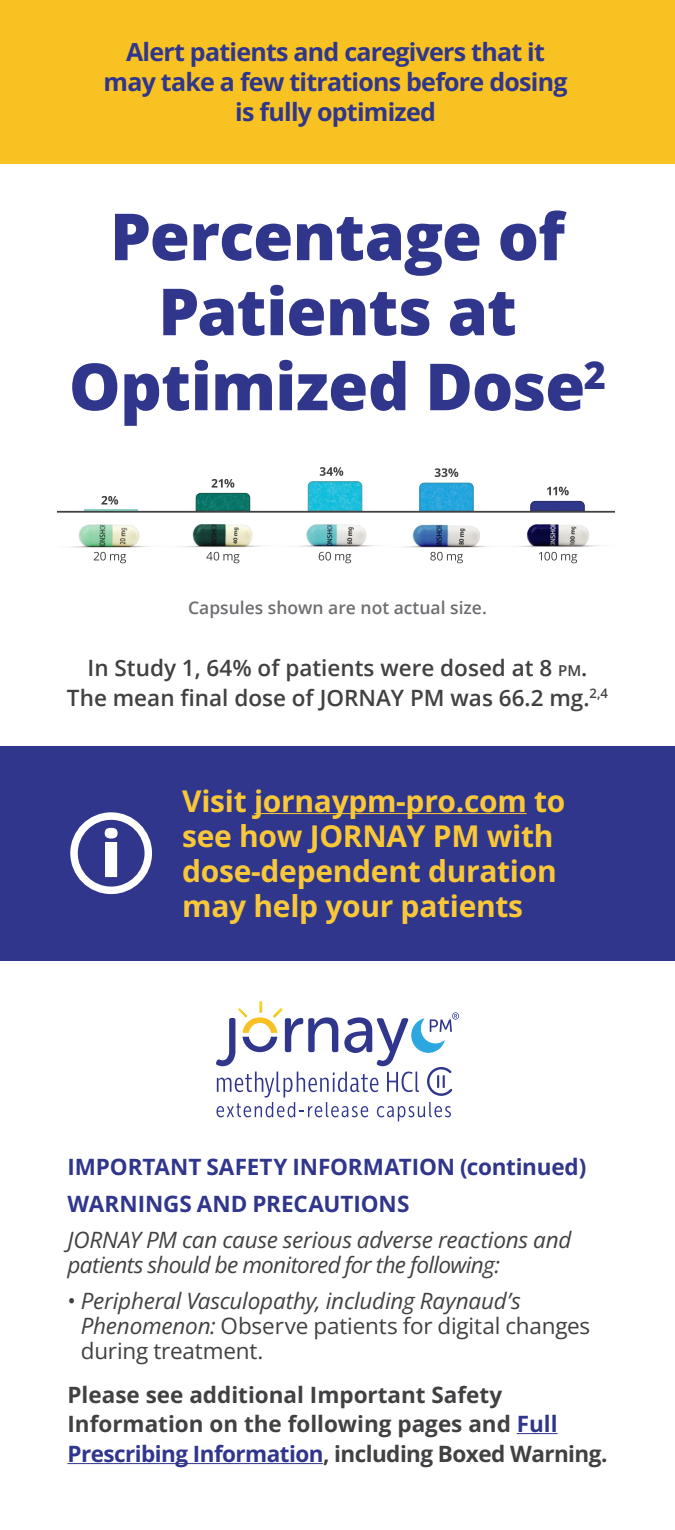
<style>
.page{position:relative;width:675px;height:1530px;background:#fff}
.page>*{position:absolute;margin:0;border:0;box-sizing:border-box;transform-origin:0 0}
.t1{font:800 65px/75px "Open Sans";letter-spacing:-.015em;color:#30368c;text-align:center}
.t2{font:700 30px/35px "Open Sans";letter-spacing:-.01em;color:#f9c838}
.t3{font:700 25px/30px "Open Sans";letter-spacing:-.03em;color:#30368c;text-align:center}
.t4{font:italic 22.5px/25px "Open Sans";letter-spacing:-.01em;color:#414042}
.t5{font:700 22.5px/30px "Open Sans";color:#414042}
.t6{font:600 22.5px/30px "Open Sans";color:#414042;text-align:center}
.t7{font:700 22.5px/36.2px "Open Sans";letter-spacing:-.005em;color:#30368c}
.t8{font:600 17.5px "Open Sans";color:#6d6e71}
.s1{font-size:15px}
.s2{font-style:normal}
.s3{color:#30368c}
</style>
<div class="page">
<div style="left:0;top:0;width:675px;height:164px;background:#f8c222"></div>
<div style="left:0;top:746px;width:675px;height:215px;background:#30368c"></div>
<hr style="left:254px;top:813px;width:273px;height:1px;background:#f9c838">
<svg style="left:105px;top:828px;width:13px;height:49px"></svg>
<div style="left:70px;top:812px;width:82px;height:82px;border:8px solid #fff;border-radius:50%"></div>
<hr style="left:84px;top:509px;width:54px;height:2px;background:#8ad0c0">
<svg style="left:530px;top:501px;width:55px;height:10px"></svg>
<img style="left:404px;top:524px;width:86px;height:28px">
<img style="left:201px;top:524px;width:60px;height:31px">
<img style="left:297px;top:524px;width:80px;height:28px">
<img style="left:69px;top:524px;width:132px;height:31px">
<hr style="left:58px;top:511px;width:557px;height:2px;background:#414042">
<img style="left:515px;top:524px;width:85px;height:28px">
<svg style="left:430px;top:552px;width:33px;height:11px"></svg>
<svg style="left:539px;top:552px;width:38px;height:11px"></svg>
<svg style="left:206px;top:552px;width:33px;height:11px"></svg>
<svg style="left:319px;top:552px;width:32px;height:11px"></svg>
<svg style="left:94px;top:552px;width:32px;height:11px"></svg>
<svg style="left:101px;top:496px;width:17px;height:9px"></svg>
<svg style="left:195px;top:479px;width:56px;height:32px"></svg>
<svg style="left:307px;top:467px;width:56px;height:44px"></svg>
<svg style="left:419px;top:468px;width:55px;height:43px"></svg>
<svg style="left:547px;top:487px;width:22px;height:8px"></svg>
<svg style="left:216px;top:1001px;width:243px;height:120px"></svg>
<hr style="left:517px;top:1433px;width:41px;height:1px;background:#30368c">
<hr style="left:68px;top:1463px;width:255px;height:1px;background:#30368c">
<p class="t3" style="left:104px;top:37px;width:465px">Alert patients and caregivers that it may take a few titrations before dosing is fully optimized</p>
<h1 class="t1" style="left:69px;top:197px;width:539px">Percentage of<br>Patients at<br>Optimized Dose<sup>2</sup></h1>
<p class="t8" style="left:188px;top:595px;width:300px">Capsules shown are not actual size.</p>
<p class="t6" style="left:67px;top:652px;width:543px">In Study 1, 64% of patients were dosed at 8 <span class="s1">PM</span>.<br>The mean final dose of JORNAY PM was 66.2 mg.<sup>2,4</sup></p>
<h2 class="t2" style="left:182px;top:783px;width:385px">Visit jornaypm-pro.com to see how JORNAY PM with dose-dependent duration may help your patients</h2>
<p class="t7" style="left:68px;top:1149px;width:520px">IMPORTANT SAFETY INFORMATION (continued)<br>WARNINGS AND PRECAUTIONS</p>
<p class="t4" style="left:68px;top:1226px;width:506px">JORNAY PM can cause serious adverse reactions and patients should be monitored for the following:</p>
<p class="t4" style="left:81px;top:1288px;width:511px;text-indent:-13px"><span class="s2">•</span> Peripheral Vasculopathy, including Raynaud’s<br>Phenomenon: <span class="s2">Observe patients for digital changes during treatment.</span></p>
<p class="t5" style="left:68px;top:1379px;width:541px">Please see additional Important Safety<br>Information on the following pages and <span class="s3">Full<br>Prescribing Information</span>, including Boxed Warning.</p>
</div>
